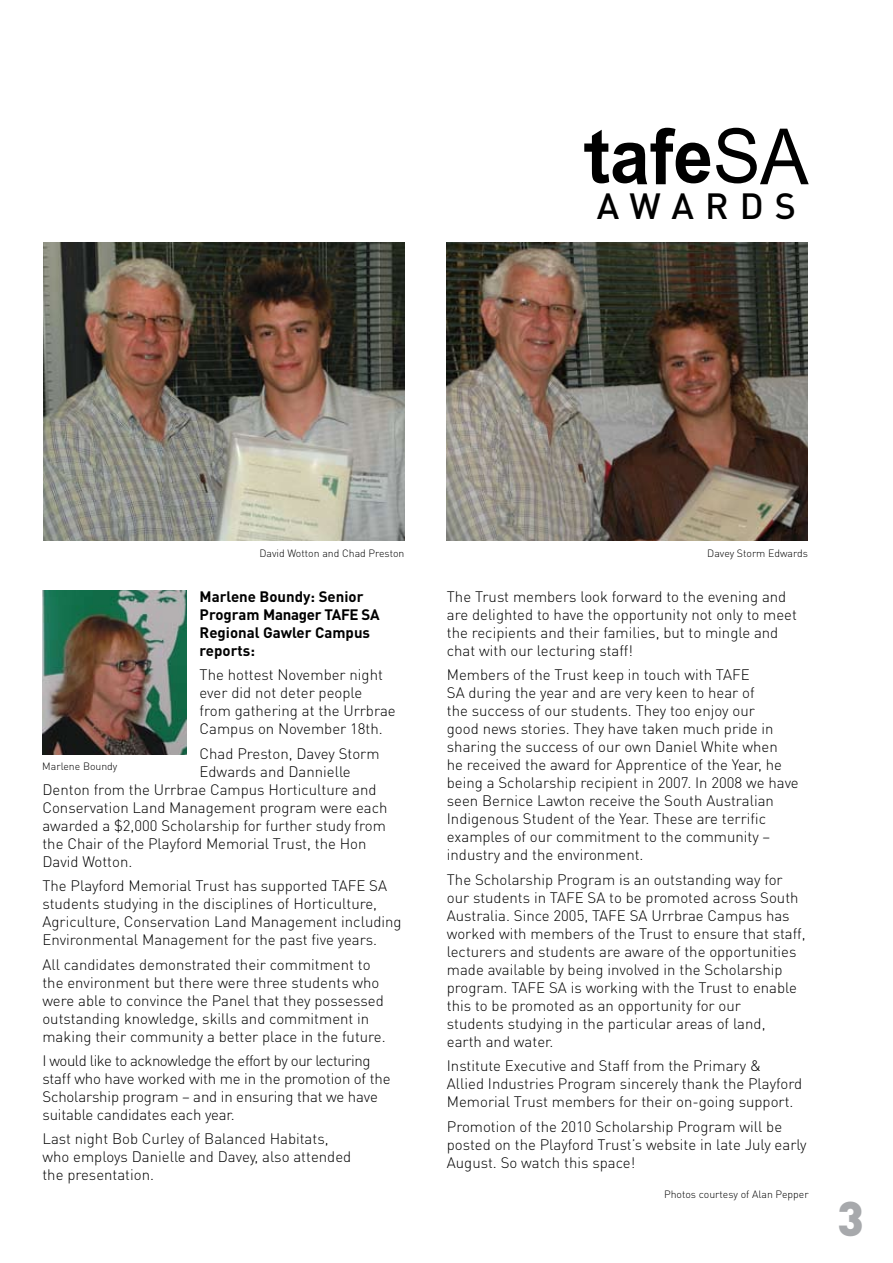
<style>
.page{position:relative;width:893px;height:1263px;background:#fff}
.page>*{position:absolute;margin:0;border:0;box-sizing:border-box;transform-origin:0 0}
.t1{font:900 48px "DIN Pro";color:#a7a9ac}
.t2{font:500 36px "DIN Pro";color:#000}
.t3{font:300 15px/18px "DIN Pro";color:#000}
.t4{font:700 15px/18px "DIN Pro";color:#000}
.t5{font:300 10.5px "DIN Pro";color:#000}
</style>
<div class="page">
<img style="left:43px;top:242px;width:362px;height:298px">
<img style="left:446px;top:242px;width:362px;height:298px">
<svg style="left:584px;top:128px;width:225px;height:56px"></svg>
<img style="left:43px;top:590px;width:144px;height:164px">
<h2 class="t2" style="left:597px;top:181px;width:107px">AWARDS</h2>
<p class="t5" style="left:259px;top:546px;width:147px">David Wotton and Chad Preston</p>
<p class="t5" style="left:707px;top:546px;width:102px">Davey Storm Edwards</p>
<p class="t4" style="left:200px;top:587px;width:182px">Marlene Boundy: Senior<br>Program Manager TAFE SA<br>Regional Gawler Campus reports:</p>
<p class="t3" style="left:200px;top:665px;width:198px">The hottest November night ever did not deter people from gathering at the Urrbrae<br>Campus on November 18th.</p>
<p class="t3" style="left:200px;top:744px;width:181px">Chad Preston, Davey Storm</p>
<p class="t3" style="left:200px;top:762px;width:153px">Edwards and Dannielle</p>
<p class="t3" style="left:42px;top:780px;width:336px">Denton from the Urrbrae Campus Horticulture and</p>
<p class="t3" style="left:42px;top:798px;width:347px">Conservation Land Management program were each</p>
<p class="t3" style="left:42px;top:816px;width:345px">awarded a $2,000 Scholarship for further study from</p>
<p class="t3" style="left:42px;top:834px;width:326px">the Chair of the Playford Memorial Trust, the Hon</p>
<p class="t3" style="left:42px;top:852px;width:91px">David Wotton.</p>
<p class="t3" style="left:42px;top:876px;width:361px">The Playford Memorial Trust has supported TAFE SA students studying in the disciplines of Horticulture, Agriculture, Conservation Land Management including Environmental Management for the past five years.</p>
<p class="t3" style="left:42px;top:954px;width:345px">All candidates demonstrated their commitment to the environment but there were three students who were able to convince the Panel that they possessed outstanding knowledge, skills and commitment in making their community a better place in the future.</p>
<p class="t3" style="left:42px;top:1051px;width:350px">I would like to acknowledge the effort by our lecturing staff who have worked with me in the promotion of the Scholarship program – and in ensuring that we have suitable candidates each year.</p>
<p class="t3" style="left:42px;top:1129px;width:310px">Last night Bob Curley of Balanced Habitats, who employs Danielle and Davey, also attended the presentation.</p>
<p class="t5" style="left:42px;top:759px;width:77px">Marlene Boundy</p>
<p class="t3" style="left:447px;top:587px;width:352px">The Trust members look forward to the evening and are delighted to have the opportunity not only to meet the recipients and their families, but to mingle and chat with our lecturing staff!</p>
<p class="t3" style="left:447px;top:665px;width:353px">Members of the Trust keep in touch with TAFE<br>SA during the year and are very keen to hear of<br>the success of our students. They too enjoy our<br>good news stories. They have taken much pride in sharing the success of our own Daniel White when<br>he received the award for Apprentice of the Year, he being a Scholarship recipient in 2007. In 2008 we have seen Bernice Lawton receive the South Australian Indigenous Student of the Year. These are terrific examples of our commitment to the community – industry and the environment.</p>
<p class="t3" style="left:447px;top:870px;width:360px">The Scholarship Program is an outstanding way for our students in TAFE SA to be promoted across South Australia. Since 2005, TAFE SA Urrbrae Campus has worked with members of the Trust to ensure that staff, lecturers and students are aware of the opportunities made available by being involved in the Scholarship program. TAFE SA is working with the Trust to enable this to be promoted as an opportunity for our<br>students studying in the particular areas of land,<br>earth and water.</p>
<p class="t3" style="left:447px;top:1056px;width:357px">Institute Executive and Staff from the Primary &amp;<br>Allied Industries Program sincerely thank the Playford<br>Memorial Trust members for their on-going support.</p>
<p class="t3" style="left:447px;top:1116px;width:361px">Promotion of the 2010 Scholarship Program will be posted on the Playford Trust’s website in late July early<br>August. So watch this space!</p>
<p class="t5" style="left:664px;top:1187px;width:146px">Photos courtesy of Alan Pepper</p>
<h1 class="t1" style="left:837px;top:1186px;width:28px">3</h1>
</div>
